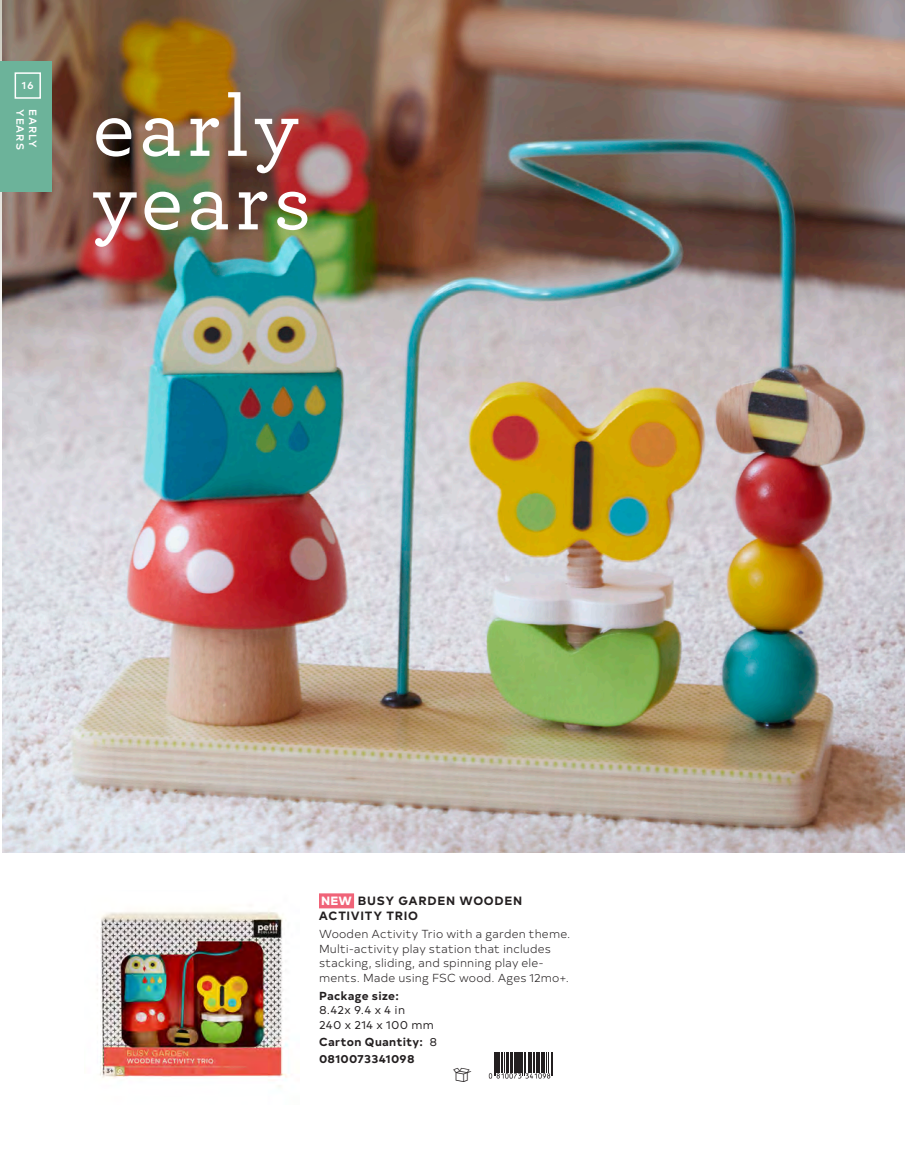
<style>
.page{position:relative;width:905px;height:1175px;background:#fff}
.page>*{position:absolute;margin:0;border:0;box-sizing:border-box;transform-origin:0 0}
.archer_-_header{font:500 87px "Archer";letter-spacing:.055em;color:#fff}
._01_RPG_Title{font:700 12px/15px "Typold";letter-spacing:.06em;color:#231f20}
._02_RPG_Body{font:300 11.7px/14.5px "Typold";letter-spacing:.01em;color:#231f20}
._03_RPG_Box_Size___C{font:11.7px/14.5px "Typold";letter-spacing:.02em;color:#231f20}
._03_RPG_Box_Size___C-2{font:700 11.7px "Typold";letter-spacing:.03em;color:#231f20}
._04_RPG_ISBN_Price{font:700 11.7px "Typold";letter-spacing:.02em;color:#231f20}
.t1{font:500 10.5px "Typold";letter-spacing:.1em;color:#fff}
.s1{font-weight:800;color:#fff}
.s2{font-weight:700}
.s3{font-weight:400}
</style>
<div class="page">
<img style="left:2px;top:0;width:902px;height:852px">
<img style="left:0;top:0;width:825px;height:462px">
<img style="left:97px;top:909px;width:191px;height:178px">
<div style="left:319px;top:893px;width:35px;height:15px;background:#f06378"></div>
<svg style="left:489px;top:1052px;width:64px;height:26px"></svg>
<div style="left:0;top:61px;width:52px;height:131px;background:#6cb39a"></div>
<div style="left:15px;top:72px;width:26px;height:27px;border:2px solid #fff"></div>
<p class="t1" style="left:22px;top:77px;width:13px">16</p>
<p class="t1" style="left:29px;top:109px;width:42px;rotate:90deg">YEARS</p>
<p class="t1" style="left:41px;top:109px;width:40px;rotate:90deg">EARLY</p>
<p class="archer_-_header" style="left:93px;top:72px;width:208px">early</p>
<p class="archer_-_header" style="left:93px;top:146px;width:220px">years</p>
<p class="_01_RPG_Title" style="left:319px;top:892px;width:205px"><span class="s1">NEW</span> BUSY GARDEN WOODEN<br>ACTIVITY TRIO</p>
<p class="_02_RPG_Body" style="left:319px;top:925px;width:253px">Wooden Activity Trio with a garden theme.<br>Multi-activity play station that includes stacking, sliding, and spinning play ele&shy;ments. Made using FSC wood. Ages 12mo+.</p>
<p class="_03_RPG_Box_Size___C" style="left:319px;top:987px;width:116px"><span class="s2">Package size:<br></span>8.42x 9.4 x 4 in<br>240 x 214 x 100 mm</p>
<p class="_03_RPG_Box_Size___C-2" style="left:319px;top:1032px;width:120px">Carton Quantity: <span class="s3">8</span></p>
<p class="_04_RPG_ISBN_Price" style="left:319px;top:1048px;width:97px">0810073341098</p>
</div>
